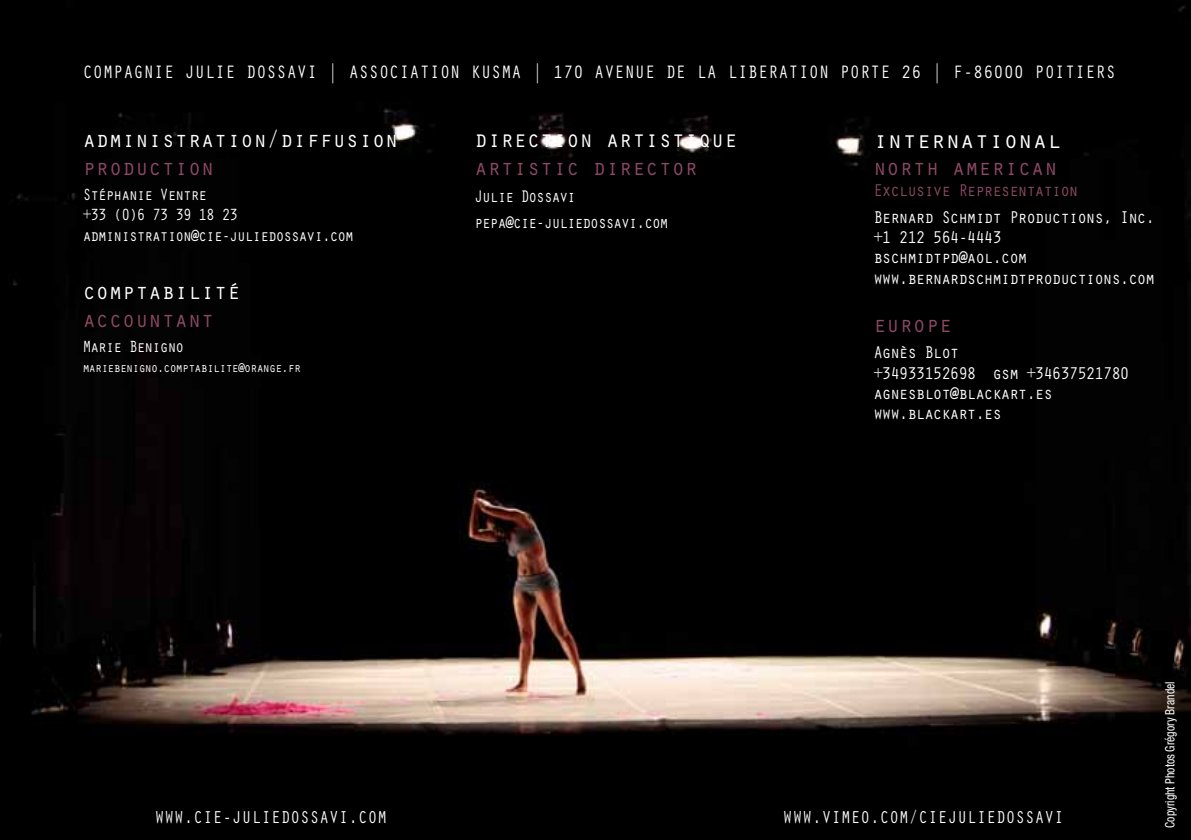
<style>
.page{position:relative;width:1191px;height:840px;background:#fff}
.page>*{position:absolute;margin:0;border:0;box-sizing:border-box;transform-origin:0 0}
.t1{font:24.4px "Orator Std";color:#fff}
.t2{font:24px "Orator Std";color:#fff;scale:.91 1}
.t3{font:23.2px "Orator Std";color:#8d4965;scale:.95 1}
.t4{font:23.2px "Orator Std";color:#fff;scale:.95 1}
.t5{font:18.6px "Orator Std";color:#fff;scale:.91 1}
.t6{font:17.8px "Orator Std";color:#fff;scale:.91 1}
.t7{font:17.6px/20.4px "Orator Std";letter-spacing:-.07em;color:#fff;scale:.91 1}
.t8{font:17.6px "Orator Std";letter-spacing:-.07em;color:#8d4965;scale:.91 1}
.t9{font:17.4px/26.4px "Orator Std";letter-spacing:-.07em;color:#fff;scale:.84 1}
.t10{font:16.8px/20.2px "Orator Std";letter-spacing:-.07em;color:#fff;scale:.87 1}
.t11{font:13.2px "Orator Std";letter-spacing:-.07em;color:#fff;scale:.89 1}
.t12{font:condensed 12.8px "Helvetica Neue";color:#fff;scale:.91 1}
</style>
<div class="page">
<img style="left:0;top:0;width:1191px;height:839px">
<p class="t5" style="left:83px;top:59px;width:1136px">COMPAGNIE JULIE DOSSAVI | ASSOCIATION KUSMA | 170 AVENUE DE LA LIBERATION PORTE 26 | F-86000 POITIERS</p>
<h3 class="t4" style="left:83px;top:122px;width:334px">administration/diffusion</h3>
<h3 class="t3" style="left:83px;top:150px;width:140px">production</h3>
<p class="t10" style="left:83px;top:183px;width:313px">Stéphanie Ventre<br>+33 (0)6 73 39 18 23 administration@cie-juliedossavi.com</p>
<h3 class="t4" style="left:83px;top:274px;width:168px">comptabilité</h3>
<h3 class="t3" style="left:83px;top:302px;width:140px">accountant</h3>
<p class="t10" style="left:83px;top:335px;width:118px">Marie Benigno</p>
<p class="t11" style="left:83px;top:358px;width:247px">mariebenigno.comptabilite@orange.fr</p>
<h2 class="t2" style="left:474px;top:122px;width:290px">direction artistique</h2>
<h3 class="t3" style="left:474px;top:151px;width:237px">artistic director</h3>
<p class="t9" style="left:474px;top:182px;width:232px">Julie Dossavi pepa@cie-juliedossavi.com</p>
<h1 class="t1" style="left:873px;top:122px;width:190px">international</h1>
<h3 class="t3" style="left:873px;top:151px;width:195px">north american</h3>
<p class="t8" style="left:873px;top:177px;width:227px">Exclusive Representation</p>
<p class="t7" style="left:873px;top:205px;width:311px">Bernard Schmidt Productions, Inc. +1 212 564-4443 bschmidtpd@aol.com www.bernardschmidtproductions.com</p>
<h3 class="t3" style="left:873px;top:307px;width:85px">europe</h3>
<p class="t7" style="left:873px;top:341px;width:283px">Agnès Blot<br>+34933152698 gsm +34637521780 agnesblot@blackart.es www.blackart.es</p>
<p class="t6" style="left:155px;top:804px;width:257px">WWW.CIE-JULIEDOSSAVI.COM</p>
<p class="t6" style="left:783px;top:804px;width:310px">WWW.VIMEO.COM/CIEJULIEDOSSAVI</p>
<p class="t12" style="left:1162px;top:827px;width:162px;rotate:-90deg">Copyright Photos Grégory Brandel</p>
</div>
